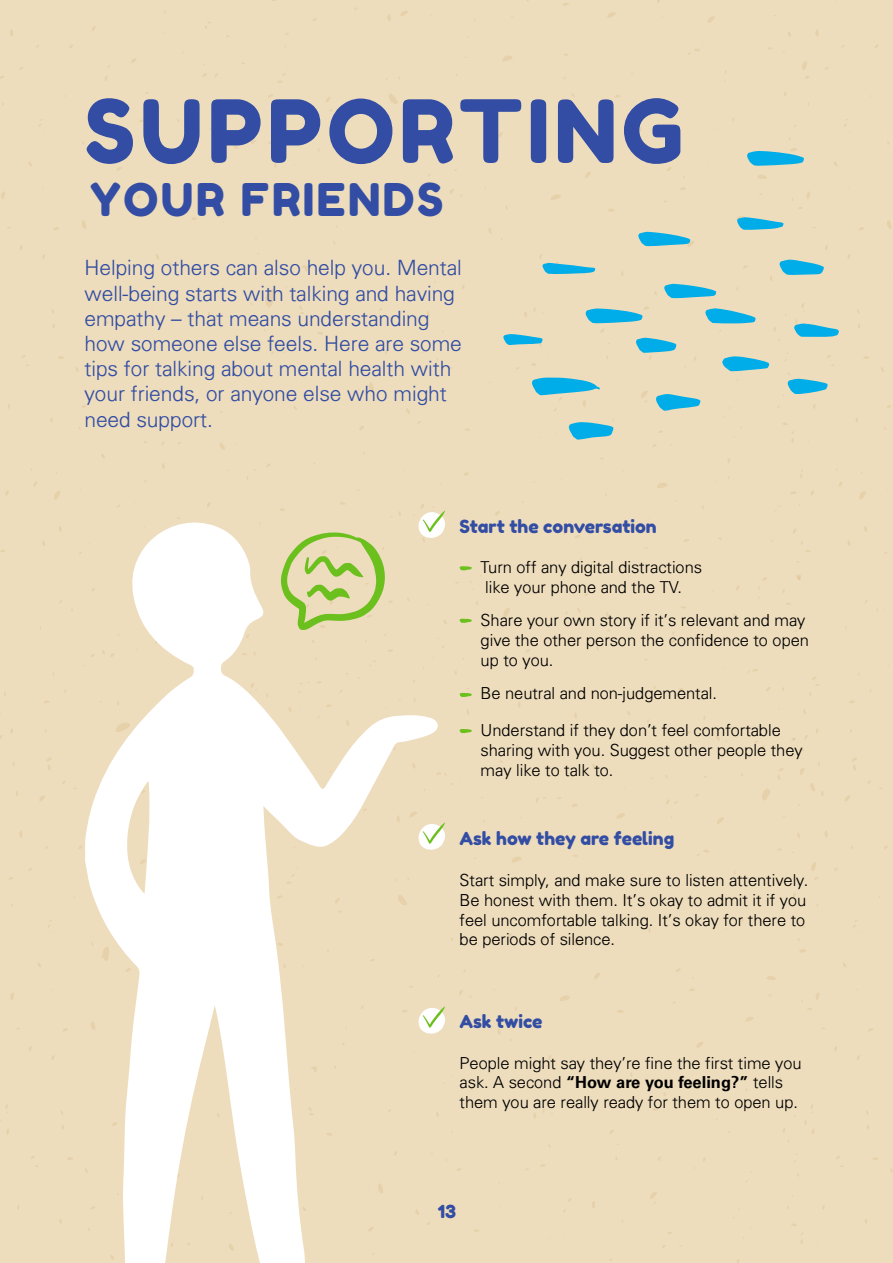
<style>
.page{position:relative;width:893px;height:1263px;background:#fff}
.page>*{position:absolute;margin:0;border:0;box-sizing:border-box;transform-origin:0 0}
.t1{font:86.85px "Fredoka One";letter-spacing:.055em;color:#324da3}
.t2{font:45px "Fredoka One";letter-spacing:.055em;color:#324da3}
.t3{font:300 21px/25.2px "Univers";color:#324da3}
.t4{font:18px "Fredoka One";color:#324da3}
.t5{font:300 16.5px/19.8px "Univers";color:#000}
.t6{font:700 16.5px "Univers LT Std";color:#000}
.s1{font-family:"Univers";font-weight:300}
</style>
<div class="page">
<div style="left:0;top:0;width:788px;height:761px;background:#eeddbd"></div>
<div style="left:788px;top:0;width:105px;height:761px;background:#eeddbd"></div>
<div style="left:0;top:761px;width:797px;height:501px;background:#eeddbd"></div>
<div style="left:797px;top:761px;width:96px;height:501px;background:#eeddbd"></div>
<svg style="left:779px;top:259px;width:45px;height:16px"></svg>
<svg style="left:542px;top:263px;width:53px;height:11px"></svg>
<svg style="left:664px;top:284px;width:52px;height:14px"></svg>
<svg style="left:638px;top:232px;width:52px;height:14px"></svg>
<svg style="left:737px;top:217px;width:46px;height:13px"></svg>
<svg style="left:705px;top:308px;width:51px;height:16px"></svg>
<svg style="left:585px;top:308px;width:57px;height:15px"></svg>
<svg style="left:747px;top:150px;width:57px;height:16px"></svg>
<svg style="left:636px;top:338px;width:40px;height:15px"></svg>
<svg style="left:503px;top:334px;width:39px;height:11px"></svg>
<svg style="left:794px;top:323px;width:45px;height:14px"></svg>
<svg style="left:532px;top:377px;width:68px;height:18px"></svg>
<svg style="left:722px;top:356px;width:47px;height:15px"></svg>
<svg style="left:656px;top:394px;width:44px;height:17px"></svg>
<svg style="left:787px;top:379px;width:40px;height:15px"></svg>
<svg style="left:569px;top:422px;width:44px;height:18px"></svg>
<svg style="left:85px;top:512px;width:354px;height:750px;fill:#eeddbd"></svg>
<svg style="left:281px;top:532px;width:104px;height:98px;background:#cad491"></svg>
<svg style="left:418px;top:510px;width:29px;height:29px"></svg>
<svg style="left:418px;top:822px;width:29px;height:28px"></svg>
<svg style="left:418px;top:1006px;width:29px;height:28px"></svg>
<svg style="left:460px;top:566px;width:12px;height:4px"></svg>
<svg style="left:460px;top:619px;width:12px;height:4px"></svg>
<svg style="left:460px;top:693px;width:12px;height:4px"></svg>
<svg style="left:460px;top:729px;width:12px;height:4px"></svg>
<h1 class="t1" style="left:84px;top:78px;width:601px">SUPPORTING</h1>
<h2 class="t2" style="left:90px;top:173px;width:355px">YOUR FRIENDS</h2>
<p class="t3" style="left:84px;top:255px;width:379px">Helping others can also help you. Mental well-being starts with talking and having empathy – that means understanding how someone else feels. Here are some tips for talking about mental health with your friends, or anyone else who might need support.</p>
<p class="t4" style="left:460px;top:515px;width:199px">Start the conversation</p>
<p class="t5" style="left:481px;top:557px;width:223px">Turn off any digital distractions like your phone and the TV.</p>
<p class="t5" style="left:481px;top:610px;width:330px">Share your own story if it’s relevant and may give the other person the confidence to open up to you.</p>
<p class="t5" style="left:481px;top:683px;width:238px">Be neutral and non-judgemental.</p>
<p class="t5" style="left:481px;top:720px;width:323px">Understand if they don’t feel comfortable sharing with you. Suggest other people they may like to talk to.</p>
<p class="t4" style="left:460px;top:828px;width:216px">Ask how they are feeling</p>
<p class="t5" style="left:460px;top:870px;width:350px">Start simply, and make sure to listen attentively.<br>Be honest with them. It’s okay to admit it if you feel uncomfortable talking. It’s okay for there to be periods of silence.</p>
<p class="t4" style="left:460px;top:1010px;width:84px">Ask twice</p>
<p class="t5" style="left:460px;top:1052px;width:343px">People might say they’re fine the first time you</p>
<p class="t6" style="left:460px;top:1073px;width:325px"><span class="s1">ask. A second</span> “How are you feeling?” <span class="s1">tells</span></p>
<p class="t5" style="left:460px;top:1092px;width:340px">them you are really ready for them to open up.</p>
<p class="t4" style="left:438px;top:1201px;width:20px">13</p>
</div>
